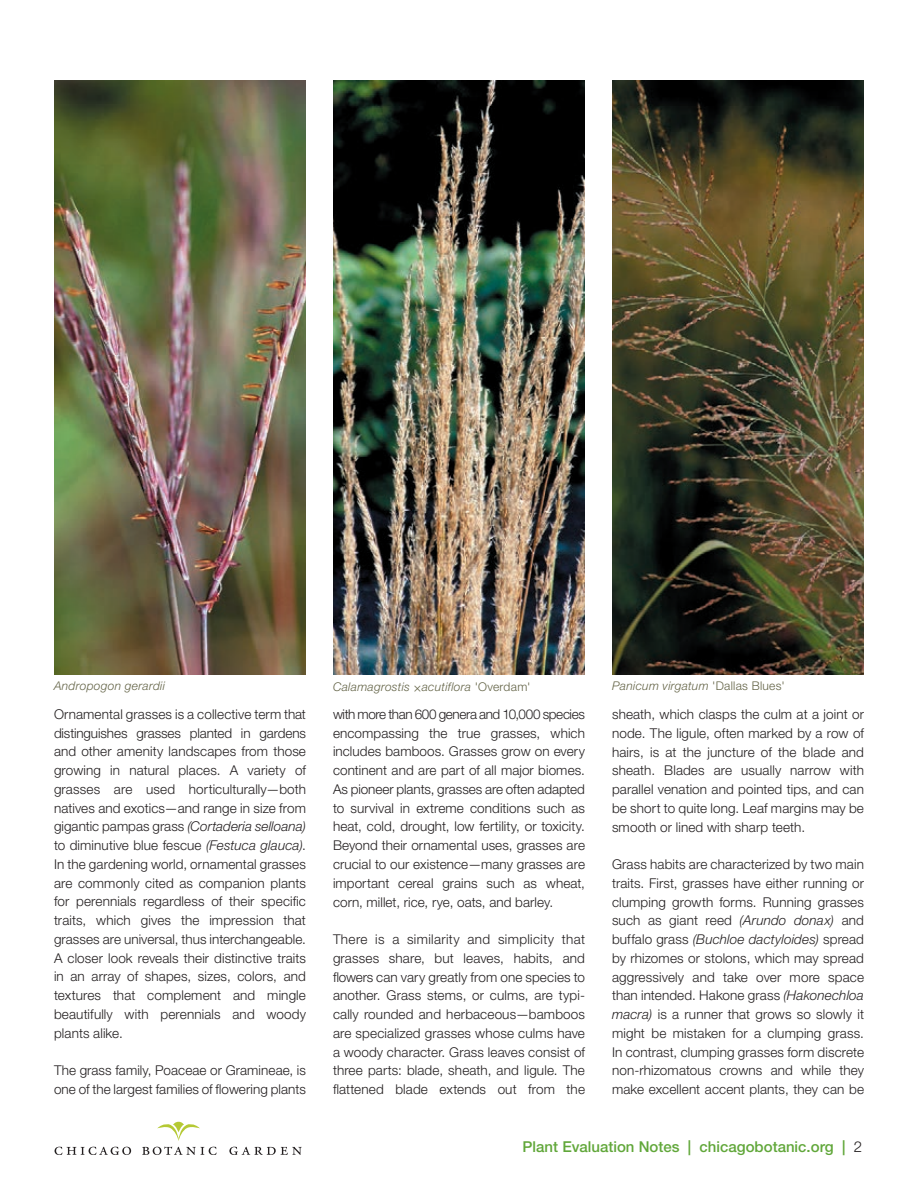
<style>
.page{position:relative;width:918px;height:1188px;background:#fff}
.page>*{position:absolute;margin:0;border:0;box-sizing:border-box;transform-origin:0 0}
.t1{font:500 15px "Helvetica Neue LT Std";color:#61a73a}
.t2{font:300 13.5px/18.8px "Helvetica Neue LT Std";letter-spacing:.01em;color:#231f20;text-align:justify}
.t3{font:italic 300 12px "Helvetica Neue LT Std";letter-spacing:.025em;color:#636346}
.s1{font-size:13.5px}
.s2{font-style:normal}
.s3{font-style:italic}
.s4{font-weight:300;color:#231f20}
</style>
<div class="page">
<svg style="left:55px;top:1147px;width:76px;height:8px"></svg>
<svg style="left:142px;top:1147px;width:75px;height:8px"></svg>
<svg style="left:229px;top:1147px;width:73px;height:8px"></svg>
<svg style="left:157px;top:1122px;width:43px;height:19px"></svg>
<img style="left:55px;top:80px;width:251px;height:594px">
<img style="left:333px;top:80px;width:251px;height:594px">
<img style="left:612px;top:80px;width:252px;height:594px">
<p class="t3" style="left:54px;top:679px;width:112px">Andropogon gerardii</p>
<p class="t3" style="left:333px;top:680px;width:199px">Calamagrostis <span class="s1">×</span>acutiflora <span class="s2">'Overdam'</span></p>
<p class="t3" style="left:612px;top:679px;width:174px">Panicum virgatum <span class="s2">'Dallas Blues'</span></p>
<p class="t2" style="left:54px;top:705px;width:254px">Ornamental grasses is a collective term that distinguishes grasses planted in gardens and other amenity landscapes from those growing in natural places. A variety of grasses are used horticulturally—both natives and exotics—and range in size from gigantic pampas grass <span class="s3">(Cortaderia selloana) </span>to diminutive blue fescue <span class="s3">(Festuca glauca)</span>.<br>In the gardening world, ornamental grasses are commonly cited as companion plants for perennials regardless of their specific traits, which gives the impression that grasses are universal, thus interchangeable.<br>A closer look reveals their distinctive traits in an array of shapes, sizes, colors, and textures that complement and mingle beautifully with perennials and woody plants alike.</p>
<p class="t2" style="left:54px;top:1061px;width:253px">The grass family, Poaceae or Gramineae, is one of the largest families of flowering plants</p>
<p class="t2" style="left:333px;top:705px;width:254px">with more than 600 genera and 10,000 species encompassing the true grasses, which includes bamboos. Grasses grow on every continent and are part of all major biomes.<br>As pioneer plants, grasses are often adapted to survival in extreme conditions such as heat, cold, drought, low fertility, or toxicity.<br>Beyond their ornamental uses, grasses are crucial to our existence—many grasses are important cereal grains such as wheat, corn, millet, rice, rye, oats, and barley.</p>
<p class="t2" style="left:333px;top:930px;width:254px">There is a similarity and simplicity that grasses share, but leaves, habits, and flowers can vary greatly from one species to another. Grass stems, or culms, are typi&shy;cally rounded and herbaceous—bamboos are specialized grasses whose culms have a woody character. Grass leaves consist of three parts: blade, sheath, and ligule. The flattened blade extends out from the</p>
<p class="t2" style="left:612px;top:705px;width:254px">sheath, which clasps the culm at a joint or node. The ligule, often marked by a row of hairs, is at the juncture of the blade and sheath. Blades are usually narrow with parallel venation and pointed tips, and can be short to quite long. Leaf margins may be smooth or lined with sharp teeth.</p>
<p class="t2" style="left:612px;top:855px;width:254px">Grass habits are characterized by two main traits. First, grasses have either running or clumping growth forms. Running grasses such as giant reed <span class="s3">(Arundo donax)</span> and buffalo grass <span class="s3">(Buchloe dactyloides)</span> spread by rhizomes or stolons, which may spread aggressively and take over more space than intended. Hakone grass <span class="s3">(Hakonechloa macra)</span> is a runner that grows so slowly it might be mistaken for a clumping grass.<br>In contrast, clumping grasses form discrete non-rhizomatous crowns and while they make excellent accent plants, they can be</p>
<p class="t1" style="left:523px;top:1138px;width:341px">Plant Evaluation Notes | chicagobotanic.org | <span class="s4">2</span></p>
</div>
